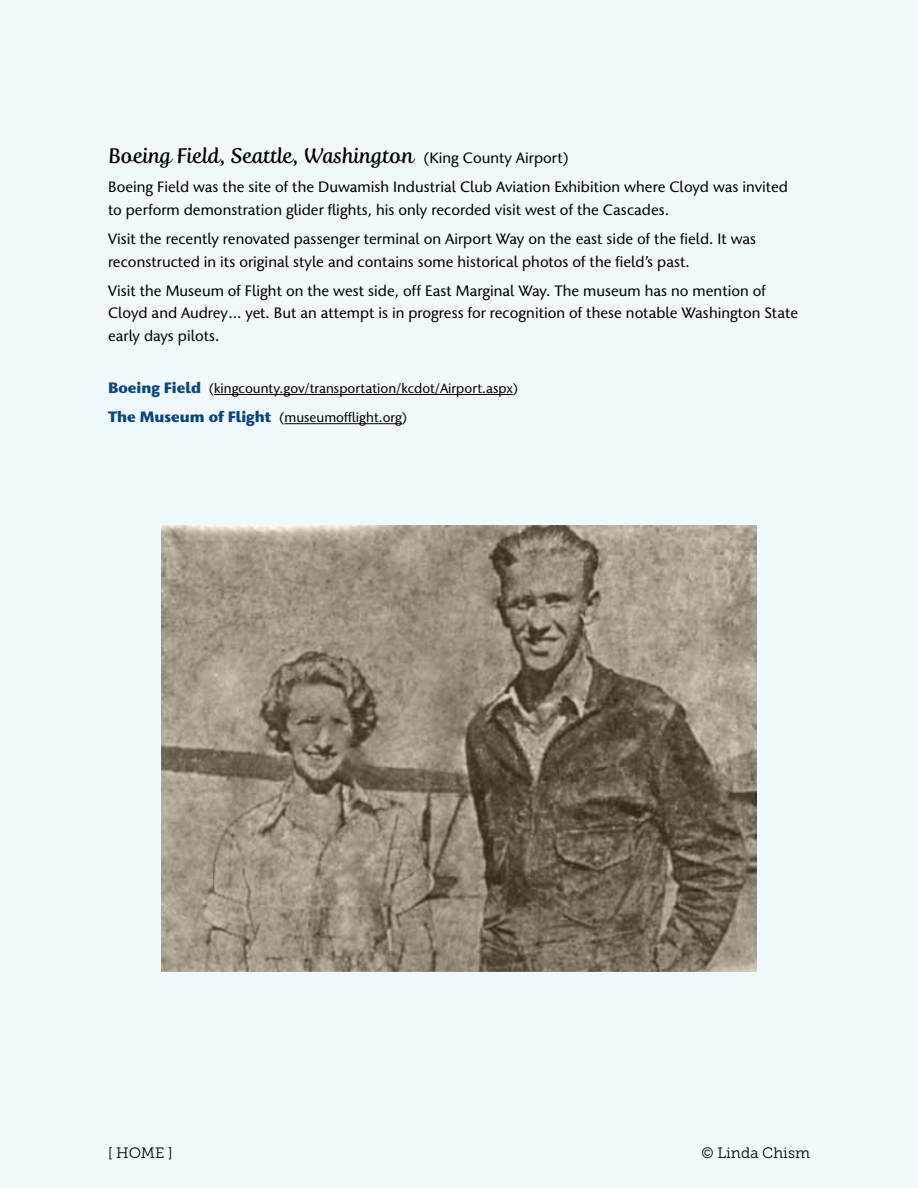
<style>
.page{position:relative;width:918px;height:1188px;background:#eff9fe}
.page>*{position:absolute;margin:0;border:0;box-sizing:border-box;transform-origin:0 0}
.t1{font:21px "Fertigo Pro Script";color:#000}
.t2{font:500 15px/22.5px "ITC Stone Humanist Sans";color:#000}
.t3{font:15px "Museo Slab 300";color:#000}
.t4{font:500 13.5px/29.2px "ITC Stone Humanist Sans";color:#000}
.s1{font-family:"ITC Stone Humanist Sans";font-weight:500;font-size:15px}
.s2{font-weight:700;font-size:15px;color:#0a4581}
</style>
<div class="page">
<hr style="left:214px;top:394px;width:299px;height:1px;background:#000">
<hr style="left:284px;top:423px;width:118px;height:1px;background:#000">
<img style="left:162px;top:526px;width:594px;height:446px">
<h1 class="t1" style="left:108px;top:144px;width:462px">Boeing Field, Seattle, Washington <span class="s1">(King County Airport)</span></h1>
<p class="t2" style="left:108px;top:176px;width:681px">Boeing Field was the site of the Duwamish Industrial Club Aviation Exhibition where Cloyd was invited to perform demonstration glider flights, his only recorded visit west of the Cascades.</p>
<p class="t2" style="left:108px;top:228px;width:650px">Visit the recently renovated passenger terminal on Airport Way on the east side of the field. It was reconstructed in its original style and contains some historical photos of the field’s past.</p>
<p class="t2" style="left:108px;top:280px;width:692px">Visit the Museum of Flight on the west side, off East Marginal Way. The museum has no mention of<br>Cloyd and Audrey... yet. But an attempt is in progress for recognition of these notable Washington State early days pilots.</p>
<p class="t4" style="left:108px;top:373px;width:412px"><span class="s2">Boeing Field</span> (kingcounty.gov/transportation/kcdot/Airport.aspx)<br><span class="s2">The Museum of Flight</span> (museumofflight.org)</p>
<p class="t3" style="left:108px;top:1144px;width:66px">[ HOME ]</p>
<p class="t3" style="left:701px;top:1144px;width:110px">© Linda Chism</p>
</div>
